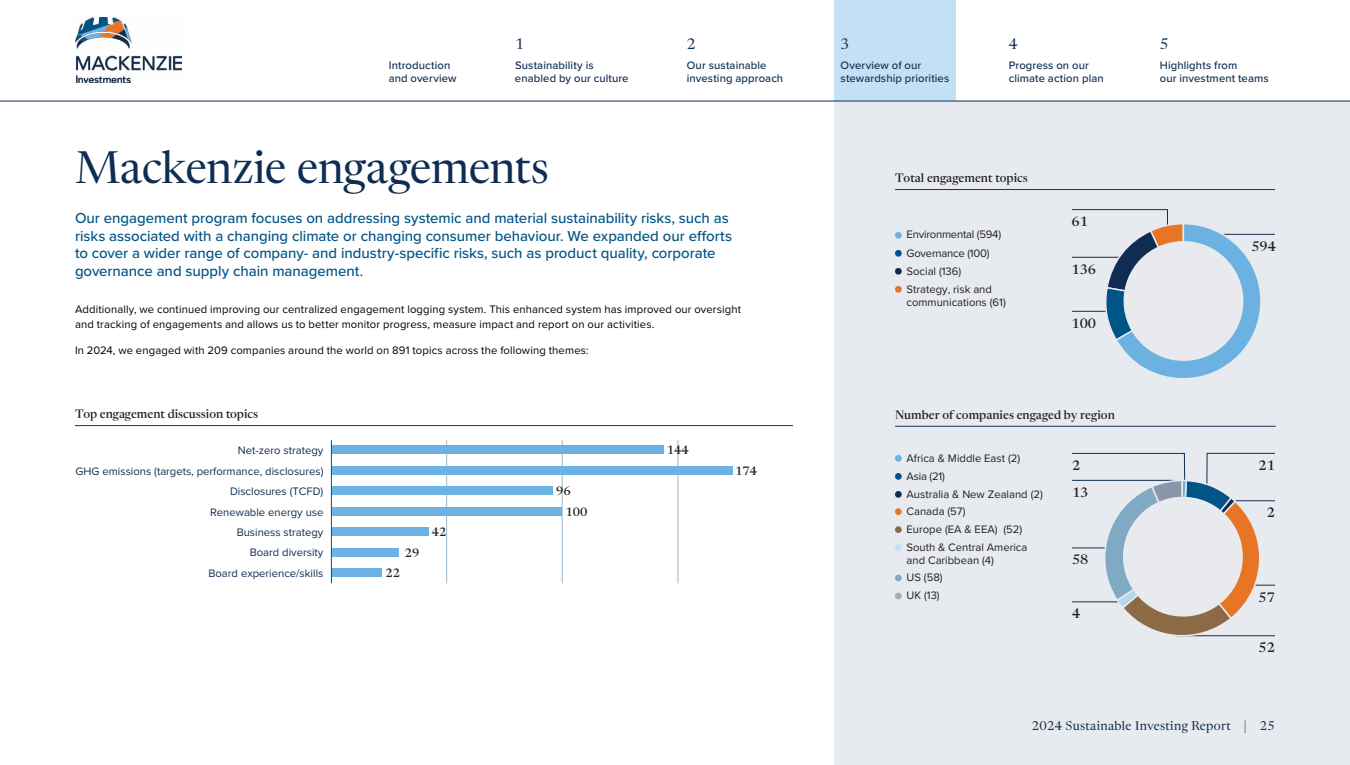
<style>
.page{position:relative;width:1350px;height:765px;background:#fff}
.page>*{position:absolute;margin:0;border:0;box-sizing:border-box;transform-origin:0 0}
.H1{font:45px "Newsreader 60 pt";letter-spacing:-.015em;color:#0f2d52}
.Leadin_intro{font:500 15px/17.5px "Proxima Nova";letter-spacing:-.005em;color:#005486}
.Navigation{font:15px "Newsreader 60 pt";color:#0f2d52}
.t1{font:500 13.5px "Newsreader 60 pt";color:#231f20}
.t2{font:12.5px "Newsreader 60 pt";letter-spacing:.025em;color:#0f2d52}
.t3{font:500 12px/20.5px "Newsreader 60 pt";color:#231f20}
.t4{font:500 12px "Newsreader 60 pt";color:#221f20}
.Body{font:11.25px/15px "Proxima Nova";letter-spacing:.01em;color:#000}
.Navigation-2{font:500 11.25px/13.5px "Proxima Nova";letter-spacing:.01em;color:#0f2d52}
.t5{font:11.25px/20.4px "Proxima Nova";color:#132d51;text-align:right}
.t6{font:11.25px/17.9px "Proxima Nova";color:#231f20}
.t7{font:11.25px/18px "Proxima Nova";letter-spacing:-.02em;color:#231f20}
</style>
<div class="page">
<img style="left:75px;top:17px;width:107px;height:65px">
<div style="left:834px;top:0;width:122px;height:101px;background:#c3e0f4"></div>
<div style="left:834px;top:101px;width:516px;height:664px;background:#e7eaee"></div>
<hr style="left:895px;top:189px;width:380px;height:1px;background:#1a385b">
<div style="left:895px;top:232px;width:7px;height:7px;background:#6bb2e2;border-radius:50%"></div>
<div style="left:895px;top:250px;width:7px;height:7px;background:#005486;border-radius:50%"></div>
<div style="left:895px;top:268px;width:7px;height:7px;background:#0f2d52;border-radius:50%"></div>
<div style="left:895px;top:286px;width:7px;height:7px;background:#e87525;border-radius:50%"></div>
<svg style="left:1072px;top:209px;width:203px;height:169px"></svg>
<hr style="left:895px;top:426px;width:381px;height:1px;background:#1a385b">
<div style="left:895px;top:455px;width:7px;height:7px;background:#6bb2e2;border-radius:50%"></div>
<div style="left:895px;top:473px;width:7px;height:7px;background:#005486;border-radius:50%"></div>
<div style="left:895px;top:491px;width:7px;height:7px;background:#132d52;border-radius:50%"></div>
<div style="left:895px;top:508px;width:7px;height:7px;background:#e87525;border-radius:50%"></div>
<div style="left:895px;top:526px;width:7px;height:7px;background:#8c6a46;border-radius:50%"></div>
<div style="left:895px;top:544px;width:7px;height:7px;background:#c4e0f4;border-radius:50%"></div>
<div style="left:895px;top:575px;width:7px;height:6px;background:#80aac3;border-radius:50%"></div>
<div style="left:895px;top:593px;width:7px;height:6px;background:#a1abba;border-radius:50%"></div>
<svg style="left:1072px;top:453px;width:203px;height:184px"></svg>
<hr style="left:678px;top:440px;width:1px;height:143px;background:#99b9cd">
<hr style="left:446px;top:440px;width:1px;height:143px;background:#99b9cd">
<hr style="left:562px;top:440px;width:1px;height:143px;background:#99b9cd">
<hr style="left:75px;top:425px;width:717px;height:1px;background:#1a385b">
<div style="left:331px;top:446px;width:333px;height:8px;background:#6bb0e1"></div>
<div style="left:331px;top:466px;width:402px;height:9px;background:#6cb2e2"></div>
<div style="left:331px;top:487px;width:222px;height:8px;background:#6cb2e2"></div>
<div style="left:331px;top:507px;width:231px;height:9px;background:#6cb2e2"></div>
<div style="left:331px;top:527px;width:98px;height:9px;background:#6cb2e2"></div>
<div style="left:331px;top:548px;width:68px;height:9px;background:#6cb2e2"></div>
<div style="left:331px;top:568px;width:51px;height:9px;background:#6cb2e2"></div>
<hr style="left:331px;top:440px;width:1px;height:143px;background:#005585">
<hr style="left:0;top:101px;width:1350px;height:1px;background:#0f2d52">
<p class="Navigation-2" style="left:389px;top:58px;width:69px">Introduction and overview</p>
<p class="Navigation" style="left:515px;top:32px;width:10px">1</p>
<p class="Navigation-2" style="left:515px;top:58px;width:115px">Sustainability is enabled by our culture</p>
<p class="Navigation" style="left:687px;top:32px;width:10px">2</p>
<p class="Navigation-2" style="left:687px;top:58px;width:98px">Our sustainable investing approach</p>
<h2 class="H1" style="left:75px;top:132px;width:475px">Mackenzie engagements</h2>
<p class="Leadin_intro" style="left:75px;top:209px;width:659px">Our engagement program focuses on addressing systemic and material sustainability risks, such as risks associated with a changing climate or changing consumer behaviour. We expanded our efforts to cover a wider range of company- and industry-specific risks, such as product quality, corporate governance and supply chain management.</p>
<p class="Body" style="left:75px;top:301px;width:668px">Additionally, we continued improving our centralized engagement logging system. This enhanced system has improved our oversight and tracking of engagements and allows us to better monitor progress, measure impact and report on our activities.</p>
<p class="Body" style="left:75px;top:343px;width:515px">In 2024, we engaged with 209 companies around the world on 891 topics across the following themes:</p>
<p class="t4" style="left:75px;top:404px;width:185px">Top engagement discussion topics</p>
<p class="t5" style="left:76px;top:440px;width:249px">Net-zero strategy<br>GHG emissions (targets, performance, disclosures)<br>Disclosures (TCFD)<br>Renewable energy use<br>Business strategy<br>Board diversity<br>Board experience/skills</p>
<p class="t3" style="left:667px;top:439px;width:23px">144</p>
<p class="t3" style="left:566px;top:480px;width:23px;text-indent:-9px">96<br>100</p>
<p class="t3" style="left:432px;top:520px;width:16px">42</p>
<p class="t3" style="left:405px;top:541px;width:16px">29</p>
<p class="t3" style="left:386px;top:561px;width:16px">22</p>
<p class="t3" style="left:735px;top:459px;width:23px">174</p>
<p class="Navigation" style="left:841px;top:32px;width:10px">3</p>
<p class="Navigation-2" style="left:841px;top:58px;width:110px">Overview of our stewardship priorities</p>
<p class="Navigation" style="left:1009px;top:32px;width:10px">4</p>
<p class="Navigation-2" style="left:1009px;top:58px;width:97px">Progress on our climate action plan</p>
<p class="t3" style="left:895px;top:166px;width:134px">Total engagement topics</p>
<p class="t7" style="left:907px;top:225px;width:96px">Environmental (594)<br>Governance (100)<br>Social (136)<br>Strategy, risk and</p>
<p class="t6" style="left:907px;top:293px;width:101px">communications (61)</p>
<p class="t1" style="left:1072px;top:211px;width:18px">61</p>
<p class="t1" style="left:1072px;top:258px;width:26px">136</p>
<p class="t1" style="left:1072px;top:312px;width:26px">100</p>
<p class="Navigation" style="left:1160px;top:32px;width:10px">5</p>
<p class="Navigation-2" style="left:1160px;top:58px;width:110px">Highlights from<br>our investment teams</p>
<p class="t1" style="left:1251px;top:235px;width:26px">594</p>
<p class="t3" style="left:895px;top:403px;width:221px">Number of companies engaged by region</p>
<p class="t6" style="left:907px;top:448px;width:138px">Africa &amp; Middle East (2)<br>Asia (21)<br>Australia &amp; New Zealand (2)<br>Canada (57)<br>Europe (EA &amp; EEA) (52)<br>South &amp; Central America</p>
<p class="t6" style="left:907px;top:552px;width:89px;line-height:16.9px">and Caribbean (4)<br>US (58)</p>
<p class="t6" style="left:907px;top:586px;width:35px">UK (13)</p>
<p class="t1" style="left:1072px;top:455px;width:10px">2</p>
<p class="t1" style="left:1259px;top:455px;width:18px">21</p>
<p class="t1" style="left:1072px;top:481px;width:18px">13</p>
<p class="t1" style="left:1267px;top:502px;width:10px">2</p>
<p class="t1" style="left:1072px;top:549px;width:18px">58</p>
<p class="t1" style="left:1259px;top:586px;width:18px">57</p>
<p class="t1" style="left:1072px;top:603px;width:10px">4</p>
<p class="t1" style="left:1259px;top:637px;width:18px">52</p>
<p class="t2" style="left:1032px;top:716px;width:245px">2024 Sustainable Investing Report | 25</p>
</div>
